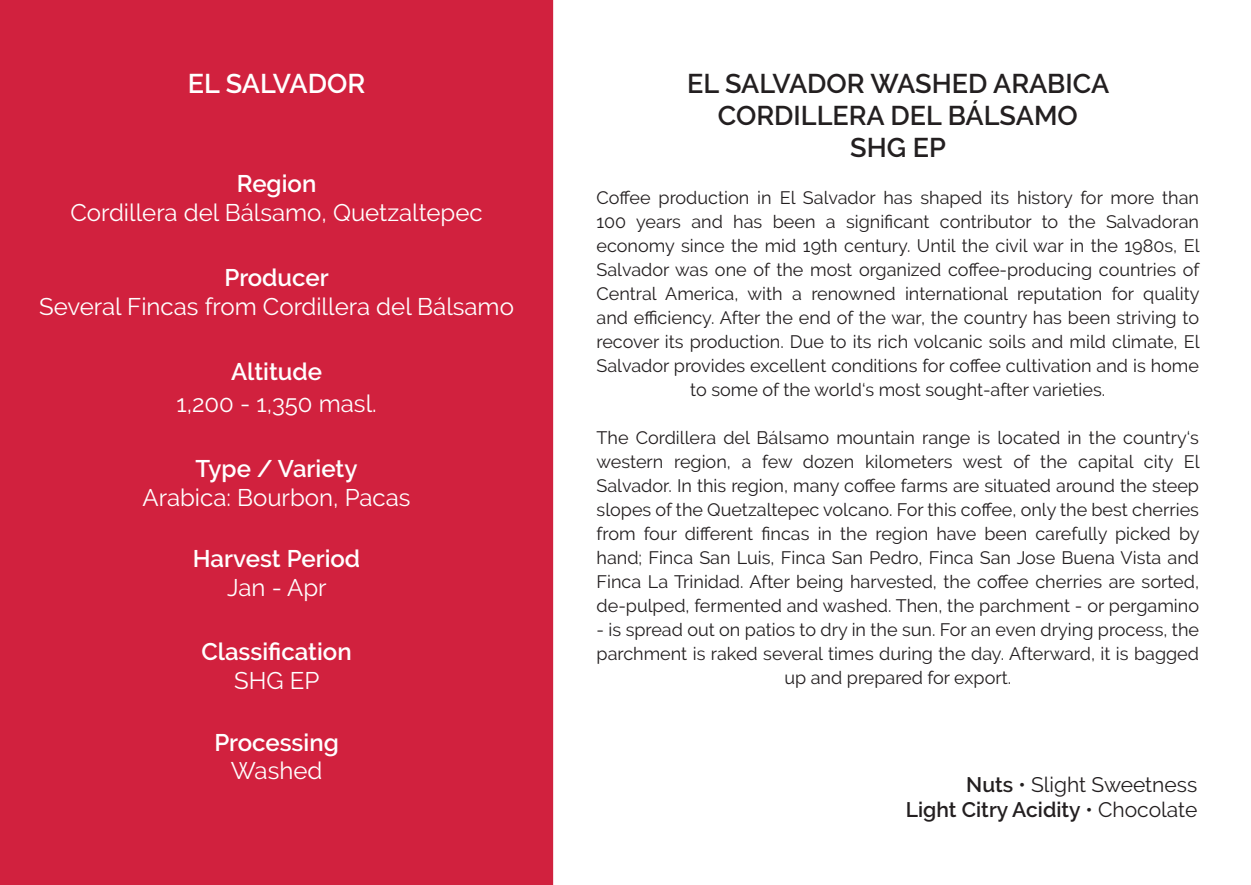
<style>
.page{position:relative;width:1251px;height:885px;background:#fff}
.page>*{position:absolute;margin:0;border:0;box-sizing:border-box;transform-origin:0 0}
.t1{font:600 27px "Raleway";color:#231f20}
.t2{font:600 27px "Raleway";color:#fff}
.t3{font:24px "Raleway";color:#fff}
.t4{font:600 24px "Raleway";color:#fff}
.t5{font:600 21px "Raleway";color:#231f20}
.t6{font:21px "Raleway";color:#231f20}
.t7{font:18px/24px "Raleway";color:#231f20;text-align:center}
.s1{font-weight:600}
.s2{font-weight:400}
</style>
<div class="page">
<div style="left:2px;top:2px;width:549px;height:881px;background:#d1213e"></div>
<div style="left:0;top:0;width:553px;height:884px;border:3px solid #d1213e"></div>
<p class="t2" style="left:188px;top:68px;width:179px">EL SALVADOR</p>
<p class="t4" style="left:237px;top:170px;width:81px">Region</p>
<p class="t3" style="left:70px;top:198px;width:414px">Cordillera del Bálsamo, Quetzaltepec</p>
<p class="t4" style="left:224px;top:263px;width:106px">Producer</p>
<p class="t3" style="left:39px;top:292px;width:476px">Several Fincas from Cordillera del Bálsamo</p>
<p class="t4" style="left:231px;top:357px;width:93px">Altitude</p>
<p class="t3" style="left:176px;top:389px;width:202px">1,200 - 1,350 masl.</p>
<p class="t4" style="left:195px;top:454px;width:163px">Type / Variety</p>
<p class="t3" style="left:142px;top:483px;width:269px">Arabica: Bourbon, Pacas</p>
<p class="t4" style="left:193px;top:544px;width:169px">Harvest Period</p>
<p class="t3" style="left:227px;top:573px;width:101px">Jan - Apr</p>
<p class="t4" style="left:201px;top:638px;width:152px">Classification</p>
<p class="t3" style="left:234px;top:666px;width:87px">SHG EP</p>
<p class="t4" style="left:214px;top:728px;width:126px">Processing</p>
<p class="t3" style="left:231px;top:756px;width:93px">Washed</p>
<p class="t1" style="left:687px;top:68px;width:423px">EL SALVADOR WASHED ARABICA</p>
<p class="t1" style="left:717px;top:100px;width:361px">CORDILLERA DEL BÁLSAMO</p>
<p class="t1" style="left:850px;top:132px;width:97px">SHG EP</p>
<p class="t7" style="left:596px;top:186px;width:604px">Coffee production in El Salvador has shaped its history for more than 100 years and has been a significant contributor to the Salvadoran economy since the mid 19th century. Until the civil war in the 1980s, El Salvador was one of the most organized coffee-producing countries of Central America, with a renowned international reputation for quality and efficiency. After the end of the war, the country has been striving to recover its production. Due to its rich volcanic soils and mild climate, El Salvador provides excellent conditions for coffee cultivation and is home to some of the world‘s most sought-after varieties.</p>
<p class="t7" style="left:596px;top:426px;width:604px;text-align:justify">The Cordillera del Bálsamo mountain range is located in the country‘s western region, a few dozen kilometers west of the capital city El Salvador. In this region, many coffee farms are situated around the steep slopes of the Quetzaltepec volcano. For this coffee, only the best cherries from four different fincas in the region have been carefully picked by hand; Finca San Luis, Finca San Pedro, Finca San Jose Buena Vista and Finca La Trinidad. After being harvested, the coffee cherries are sorted, de-pulped, fermented and washed. Then, the parchment - or pergamino</p>
<p class="t7" style="left:596px;top:618px;width:604px">- is spread out on patios to dry in the sun. For an even drying process, the parchment is raked several times during the day. Afterward, it is bagged up and prepared for export.</p>
<p class="t6" style="left:966px;top:771px;width:232px"><span class="s1">Nuts</span> • Slight Sweetness</p>
<p class="t5" style="left:905px;top:797px;width:293px">Light Citry Acidity <span class="s2">• Chocolate</span></p>
</div>
